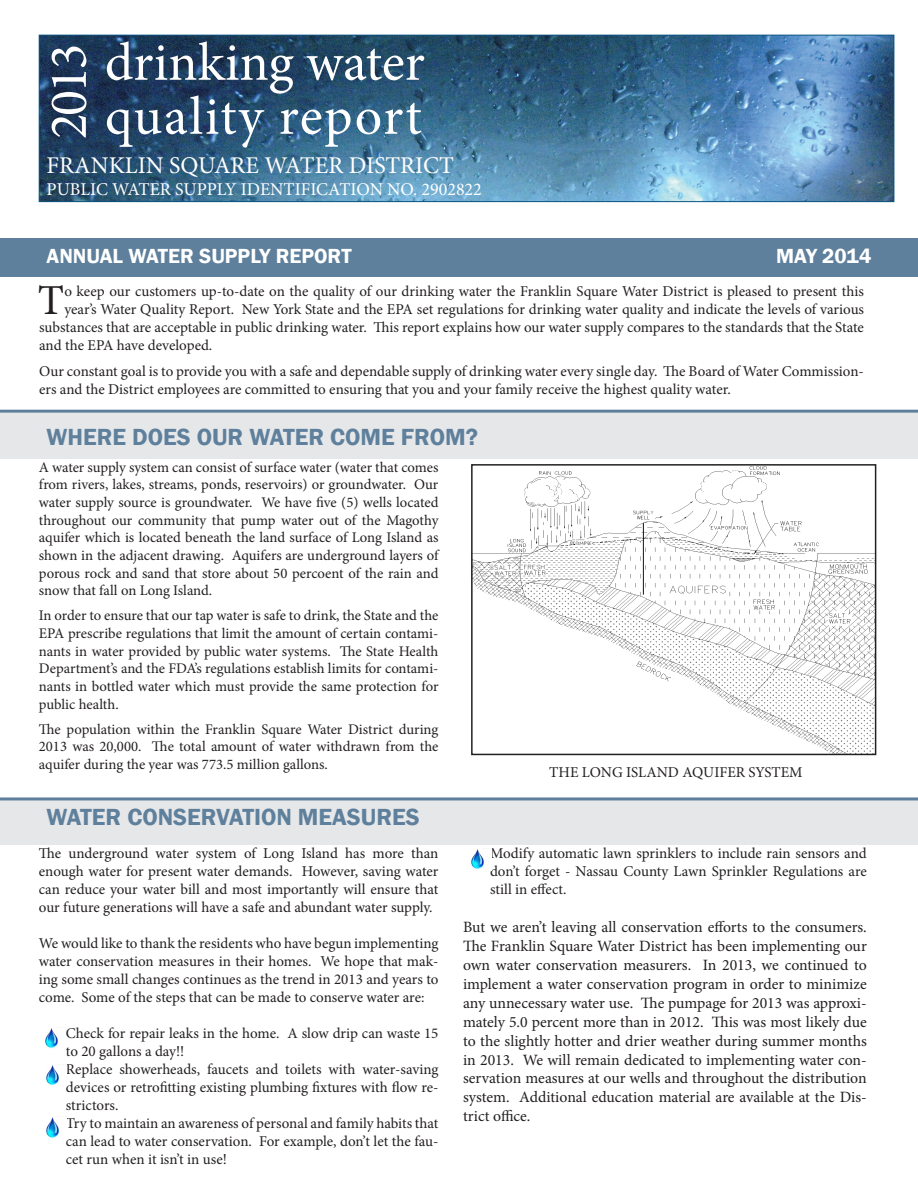
<style>
.page{position:relative;width:918px;height:1188px;background:#fff}
.page>*{position:absolute;margin:0;border:0;box-sizing:border-box;transform-origin:0 0}
.t1{font:54px "Minion Pro";letter-spacing:.005em;color:#fff}
.t2{font:54px "Minion Pro";letter-spacing:.03em;color:#fff}
.t3{font:42.75px "Minion Pro";color:#231f20}
.t4{font:600 24px "Franklin Gothic";color:#5e809c}
.t5{font:24px "Minion Pro";color:#fff}
.t6{font:600 21px "Franklin Gothic";color:#fff}
.t7{font:18px "Minion Pro";color:#fff}
.t8{font:15.75px/18.9px "Minion Pro";color:#231f20;text-align:justify}
.t9{font:15px/18px "Minion Pro";letter-spacing:-.005em;color:#231f20;text-align:justify}
.t10{font:14.7px/17.7px "Minion Pro";color:#231f20;text-align:justify}
</style>
<div class="page">
<div style="left:0;top:238px;width:918px;height:39px;background:#5e809c"></div>
<div style="left:0;top:413px;width:918px;height:45px;background:#e6e7e9"></div>
<hr style="left:0;top:410px;width:918px;height:3px;background:#5e809c">
<img style="left:41px;top:37px;width:851px;height:163px">
<div style="left:39px;top:35px;width:855px;height:167px;border:1px solid #0c5580"></div>
<div style="left:0;top:799px;width:918px;height:45px;background:#e6e7e9"></div>
<hr style="left:0;top:797px;width:918px;height:3px;background:#5e809c">
<img style="left:45px;top:1028px;width:13px;height:20px">
<img style="left:46px;top:1117px;width:13px;height:21px">
<img style="left:46px;top:1065px;width:13px;height:20px">
<img style="left:471px;top:849px;width:13px;height:20px">
<img style="left:474px;top:467px;width:399px;height:285px">
<div style="left:471px;top:464px;width:405px;height:291px;border:2px solid #231f20"></div>
<p class="t1" style="left:105px;top:26px;width:322px">drinking water</p>
<p class="t1" style="left:32px;top:139px;width:97px;rotate:-90deg">2013</p>
<p class="t2" style="left:105px;top:80px;width:319px">quality report</p>
<p class="t5" style="left:47px;top:150px;width:409px">FRANKLIN SQUARE WATER DISTRICT</p>
<p class="t7" style="left:47px;top:177px;width:437px">PUBLIC WATER SUPPLY IDENTIFICATION NO. 2902822</p>
<p class="t6" style="left:47px;top:243px;width:307px">ANNUAL WATER SUPPLY REPORT</p>
<p class="t6" style="left:776px;top:243px;width:97px">MAY 2014</p>
<p class="t3" style="left:38px;top:272px;width:28px">T</p>
<p class="t9" style="left:64px;top:283px;width:801px">o keep our customers up-to-date on the quality of our drinking water the Franklin Square Water District is pleased to present this</p>
<p class="t9" style="left:64px;top:301px;width:801px">year’s Water Quality Report. New York State and the EPA set regulations for drinking water quality and indicate the levels of various</p>
<p class="t9" style="left:39px;top:319px;width:826px">substances that are acceptable in public drinking water. This report explains how our water supply compares to the standards that the State</p>
<p class="t9" style="left:39px;top:337px;width:175px">and the EPA have developed.</p>
<p class="t9" style="left:39px;top:362px;width:826px">Our constant goal is to provide you with a safe and dependable supply of drinking water every single day. The Board of Water Commission&shy;ers and the District employees are committed to ensuring that you and your family receive the highest quality water.</p>
<p class="t4" style="left:47px;top:422px;width:433px">WHERE DOES OUR WATER COME FROM?</p>
<p class="t10" style="left:39px;top:458px;width:401px">A water supply system can consist of surface water (water that comes from rivers, lakes, streams, ponds, reservoirs) or groundwater. Our water supply source is groundwater. We have five (5) wells located throughout our community that pump water out of the Magothy aquifer which is located beneath the land surface of Long Island as shown in the adjacent drawing. Aquifers are underground layers of porous rock and sand that store about 50 percoent of the rain and snow that fall on Long Island.</p>
<p class="t10" style="left:39px;top:607px;width:401px">In order to ensure that our tap water is safe to drink, the State and the EPA prescribe regulations that limit the amount of certain contami&shy;nants in water provided by public water systems. The State Health Department’s and the FDA’s regulations establish limits for contami&shy;nants in bottled water which must provide the same protection for public health.</p>
<p class="t10" style="left:39px;top:720px;width:401px">The population within the Franklin Square Water District during 2013 was 20,000. The total amount of water withdrawn from the aquifer during the year was 773.5 million gallons.</p>
<p class="t4" style="left:47px;top:802px;width:375px">WATER CONSERVATION MEASURES</p>
<p class="t9" style="left:549px;top:764px;width:255px">THE LONG ISLAND AQUIFER SYSTEM</p>
<p class="t9" style="left:39px;top:845px;width:401px">The underground water system of Long Island has more than enough water for present water demands. However, saving water can reduce your water bill and most importantly will ensure that our future generations will have a safe and abundant water supply.</p>
<p class="t9" style="left:39px;top:935px;width:401px">We would like to thank the residents who have begun implementing water conservation measures in their homes. We hope that mak&shy;ing some small changes continues as the trend in 2013 and years to come. Some of the steps that can be made to conserve water are:</p>
<p class="t9" style="left:66px;top:1025px;width:374px">Check for repair leaks in the home. A slow drip can waste 15 to 20 gallons a day!!</p>
<p class="t9" style="left:66px;top:1061px;width:374px">Replace showerheads, faucets and toilets with water-saving devices or retrofitting existing plumbing fixtures with flow re&shy;strictors.</p>
<p class="t9" style="left:66px;top:1115px;width:374px">Try to maintain an awareness of personal and family habits that can lead to water conservation. For example, don’t let the fau&shy;cet run when it isn’t in use!</p>
<p class="t9" style="left:490px;top:845px;width:378px">Modify automatic lawn sprinklers to include rain sensors and don’t forget - Nassau County Lawn Sprinkler Regulations are still in effect.</p>
<p class="t8" style="left:463px;top:918px;width:405px">But we aren’t leaving all conservation efforts to the consumers.<br>The Franklin Square Water District has been implementing our own water conservation measurers. In 2013, we continued to implement a water conservation program in order to minimize any unnecessary water use. The pumpage for 2013 was approxi&shy;mately 5.0 percent more than in 2012. This was most likely due to the slightly hotter and drier weather during summer months in 2013. We will remain dedicated to implementing water con&shy;servation measures at our wells and throughout the distribution system. Additional education material are available at the Dis&shy;trict office.</p>
</div>
